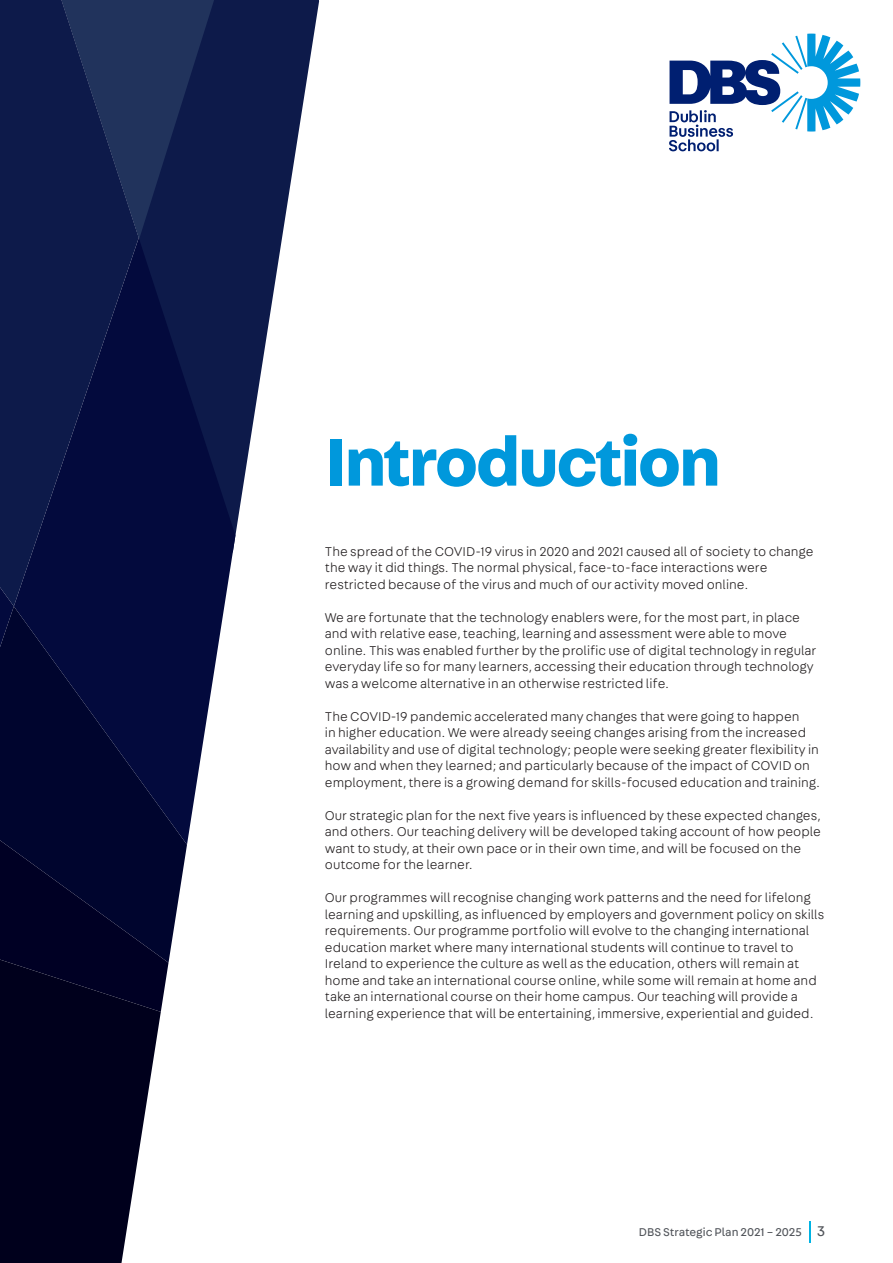
<style>
.page{position:relative;width:893px;height:1263px;background:#fff}
.page>*{position:absolute;margin:0;border:0;box-sizing:border-box;transform-origin:0 0}
.Heading_2{font:700 72px "Fabriga";letter-spacing:-.03em;color:#0098dc}
.t1{font:15px "Fabriga";color:#52555b}
.Body_3{font:300 13.5px/16.5px "Fabriga";color:#231f20}
.t2{font:12px "Fabriga";color:#52555b}
</style>
<div class="page">
<svg style="left:669px;top:34px;width:191px;height:117px"></svg>
<svg style="left:0;top:0;width:139px;height:273px;background:#12214f"></svg>
<svg style="left:139px;top:0;width:180px;height:538px;fill:#0d1a4a"></svg>
<svg style="left:14px;top:238px;width:221px;height:606px"></svg>
<svg style="left:169px;top:606px;width:18px;height:353px;fill:#030a3d"></svg>
<svg style="left:0;top:273px;width:169px;height:737px;background:#040c3a"></svg>
<svg style="left:0;top:928px;width:161px;height:335px;background:#171732"></svg>
<hr style="left:809px;top:1221px;width:2px;height:21px;background:#00b3e3">
<p class="Heading_2" style="left:325px;top:413px;width:397px">Introduction</p>
<p class="Body_3" style="left:325px;top:543px;width:490px">The spread of the COVID-19 virus in 2020 and 2021 caused all of society to change the way it did things. The normal physical, face-to-face interactions were restricted because of the virus and much of our activity moved online.</p>
<p class="Body_3" style="left:325px;top:609px;width:493px">We are fortunate that the technology enablers were, for the most part, in place and with relative ease, teaching, learning and assessment were able to move online. This was enabled further by the prolific use of digital technology in regular everyday life so for many learners, accessing their education through technology was a welcome alternative in an otherwise restricted life.</p>
<p class="Body_3" style="left:325px;top:708px;width:497px">The COVID-19 pandemic accelerated many changes that were going to happen<br>in higher education. We were already seeing changes arising from the increased availability and use of digital technology; people were seeking greater flexibility in how and when they learned; and particularly because of the impact of COVID on employment, there is a growing demand for skills-focused education and training.</p>
<p class="Body_3" style="left:325px;top:807px;width:498px">Our strategic plan for the next five years is influenced by these expected changes, and others. Our teaching delivery will be developed taking account of how people want to study, at their own pace or in their own time, and will be focused on the outcome for the learner.</p>
<p class="Body_3" style="left:325px;top:889px;width:501px">Our programmes will recognise changing work patterns and the need for lifelong learning and upskilling, as influenced by employers and government policy on skills requirements. Our programme portfolio will evolve to the changing international education market where many international students will continue to travel to Ireland to experience the culture as well as the education, others will remain at home and take an international course online, while some will remain at home and take an international course on their home campus. Our teaching will provide a learning experience that will be entertaining, immersive, experiential and guided.</p>
<p class="t2" style="left:639px;top:1224px;width:164px">DBS Strategic Plan 2021 – 2025</p>
<p class="t1" style="left:817px;top:1221px;width:10px">3</p>
</div>
